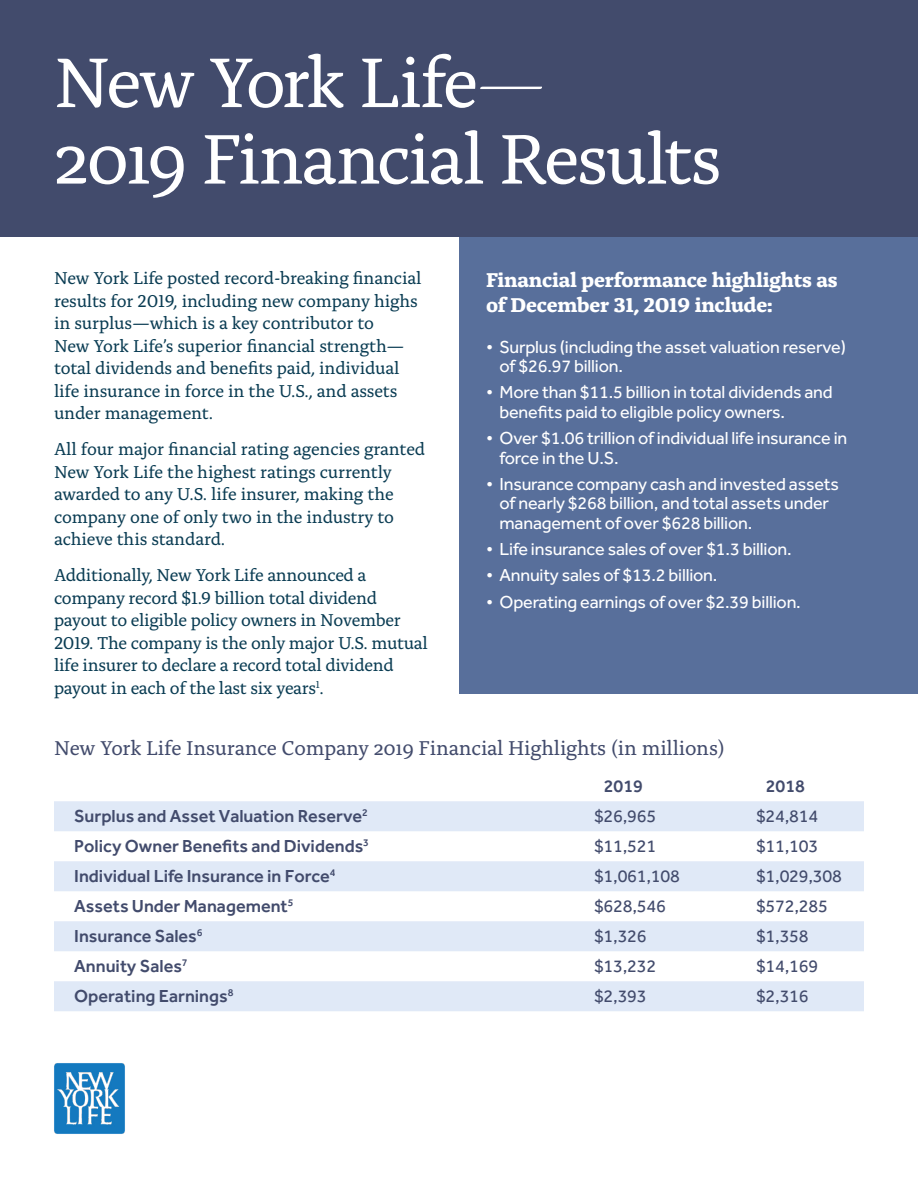
<style>
.page{position:relative;width:918px;height:1188px;background:#fff}
.page>*{position:absolute;margin:0;border:0;box-sizing:border-box;transform-origin:0 0}
.t1{font:73.5px "Alda OT";letter-spacing:-.04em;color:#fff}
.t2{font:73.5px "Alda Pro";letter-spacing:-.055em;color:#fff}
.t3{font:21px "Alda OT";letter-spacing:-.01em;color:#424b6c}
.t4{font:700 21px/25.2px "Alda Pro";letter-spacing:-.01em;color:#fff}
.t5{font:18px/22.5px "Alda Pro";letter-spacing:-.015em;color:#0a3c53}
.t6{font:18px/19.5px "Effra";letter-spacing:-.01em;color:#fff}
.t7{font:500 18px "Effra";color:#424b6c}
.t8{font:18px "Effra";letter-spacing:-.01em;color:#424b6c}
.s1{font-family:"Alda OT";font-weight:300}
</style>
<div class="page">
<img style="left:54px;top:1063px;width:71px;height:71px">
<div style="left:460px;top:236px;width:458px;height:458px;background:#586f9b"></div>
<div style="left:0;top:0;width:918px;height:236px;background:#424b6c"></div>
<div style="left:54px;top:801px;width:810px;height:30px;background:#e0e9f7"></div>
<div style="left:54px;top:861px;width:810px;height:30px;background:#e0e9f7"></div>
<div style="left:54px;top:921px;width:810px;height:30px;background:#e0e9f7"></div>
<div style="left:54px;top:981px;width:810px;height:30px;background:#e0e9f7"></div>
<h1 class="t2" style="left:54px;top:28px;width:494px">New York Life<span class="s1">—</span></h1>
<h1 class="t1" style="left:54px;top:128px;width:669px">2019 Financial Results</h1>
<p class="t5" style="left:54px;top:266px;width:369px">New York Life posted record-breaking financial results for 2019, including new company highs in surplus—which is a key contributor to<br>New York Life’s superior financial strength— total dividends and benefits paid, individual life insurance in force in the U.S., and assets under management.</p>
<p class="t5" style="left:54px;top:437px;width:373px">All four major financial rating agencies granted New York Life the highest ratings currently awarded to any U.S. life insurer, making the company one of only two in the industry to achieve this standard.</p>
<p class="t5" style="left:54px;top:563px;width:375px">Additionally, New York Life announced a company record $1.9 billion total dividend payout to eligible policy owners in November 2019. The company is the only major U.S. mutual life insurer to declare a record total dividend payout in each of the last six years<sup>1</sup>.</p>
<p class="t4" style="left:486px;top:265px;width:353px">Financial performance highlights as of December 31, 2019 include:</p>
<p class="t6" style="left:500px;top:337px;width:348px;text-indent:-14px">• Surplus (including the asset valuation reserve) of $26.97 billion.</p>
<p class="t6" style="left:500px;top:382px;width:335px;text-indent:-14px">• More than $11.5 billion in total dividends and benefits paid to eligible policy owners.</p>
<p class="t6" style="left:500px;top:428px;width:349px;text-indent:-14px">• Over $1.06 trillion of individual life insurance in force in the U.S.</p>
<p class="t6" style="left:500px;top:474px;width:341px;text-indent:-14px">• Insurance company cash and invested assets of nearly $268 billion, and total assets under management of over $628 billion.</p>
<p class="t6" style="left:486px;top:539px;width:307px">• Life insurance sales of over $1.3 billion.</p>
<p class="t6" style="left:486px;top:565px;width:233px">• Annuity sales of $13.2 billion.</p>
<p class="t6" style="left:486px;top:592px;width:316px">• Operating earnings of over $2.39 billion.</p>
<p class="t3" style="left:54px;top:740px;width:673px">New York Life Insurance Company 2019 Financial Highlights (in millions)</p>
<p class="t7" style="left:604px;top:775px;width:41px">2019</p>
<p class="t7" style="left:766px;top:775px;width:41px">2018</p>
<p class="t7" style="left:74px;top:805px;width:295px">Surplus and Asset Valuation Reserve<sup>2</sup></p>
<p class="t8" style="left:594px;top:806px;width:64px">$26,965</p>
<p class="t8" style="left:756px;top:806px;width:64px">$24,814</p>
<p class="t7" style="left:74px;top:835px;width:296px">Policy Owner Benefits and Dividends<sup>3</sup></p>
<p class="t8" style="left:594px;top:836px;width:64px">$11,521</p>
<p class="t8" style="left:756px;top:836px;width:64px">$11,103</p>
<p class="t7" style="left:74px;top:865px;width:263px">Individual Life Insurance in Force<sup>4</sup></p>
<p class="t8" style="left:594px;top:866px;width:88px">$1,061,108</p>
<p class="t8" style="left:756px;top:866px;width:88px">$1,029,308</p>
<p class="t7" style="left:74px;top:895px;width:221px">Assets Under Management<sup>5</sup></p>
<p class="t8" style="left:594px;top:896px;width:73px">$628,546</p>
<p class="t8" style="left:756px;top:896px;width:73px">$572,285</p>
<p class="t7" style="left:74px;top:925px;width:130px">Insurance Sales<sup>6</sup></p>
<p class="t8" style="left:594px;top:926px;width:54px">$1,326</p>
<p class="t8" style="left:756px;top:926px;width:54px">$1,358</p>
<p class="t7" style="left:74px;top:955px;width:115px">Annuity Sales<sup>7</sup></p>
<p class="t8" style="left:594px;top:956px;width:64px">$13,232</p>
<p class="t8" style="left:756px;top:956px;width:64px">$14,169</p>
<p class="t7" style="left:74px;top:985px;width:161px">Operating Earnings<sup>8</sup></p>
<p class="t8" style="left:594px;top:986px;width:54px">$2,393</p>
<p class="t8" style="left:756px;top:986px;width:54px">$2,316</p>
</div>
